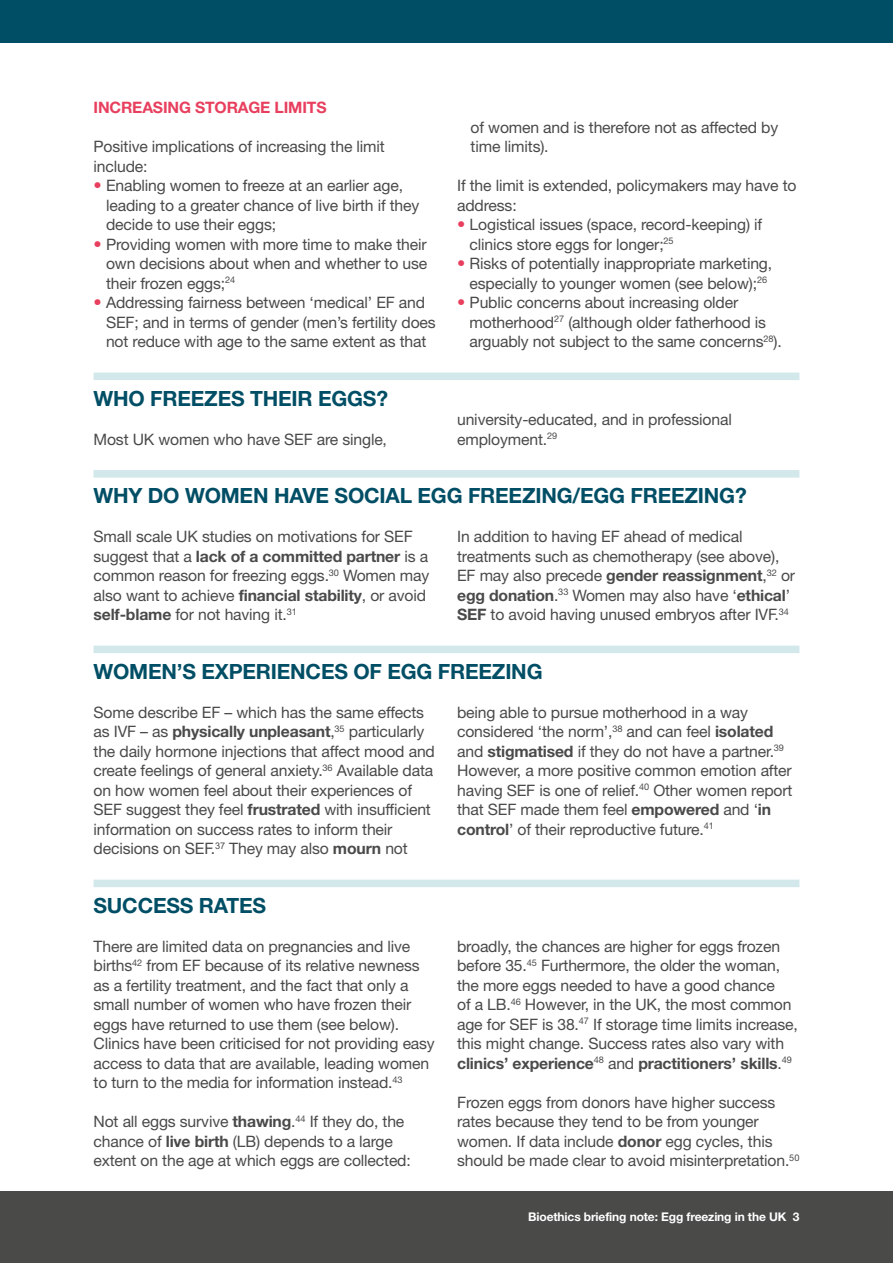
<style>
.page{position:relative;width:893px;height:1263px;background:#fff}
.page>*{position:absolute;margin:0;border:0;box-sizing:border-box;transform-origin:0 0}
.t1{font:700 21px "Helvetica Neue LT Pro";letter-spacing:-.01em;color:#004e65}
.t2{font:15.75px/19.5px "Helvetica Neue LT Pro";letter-spacing:-.01em;color:#4a4a49}
.t3{font:700 15.75px "Helvetica Neue LT Pro";letter-spacing:-.01em;color:#e83f5e}
.t4{font:700 12px "Helvetica Neue LT Pro";letter-spacing:-.01em;color:#fff}
.s1{font-size:16.5px;color:#e83f5e}
.s2{font-weight:700}
</style>
<div class="page">
<div style="left:94px;top:373px;width:705px;height:7px;background:#d2e8eb"></div>
<div style="left:94px;top:470px;width:705px;height:8px;background:#d2e8eb"></div>
<div style="left:94px;top:646px;width:705px;height:7px;background:#d2e8eb"></div>
<div style="left:94px;top:880px;width:705px;height:7px;background:#d2e8eb"></div>
<div style="left:0;top:1191px;width:893px;height:72px;background:#4a4a49"></div>
<div style="left:0;top:0;width:893px;height:43px;background:#004e65"></div>
<p class="t3" style="left:94px;top:97px;width:235px">INCREASING STORAGE LIMITS</p>
<p class="t2" style="left:94px;top:136px;width:293px">Positive implications of increasing the limit include:</p>
<p class="t2" style="left:106px;top:175px;width:315px;text-indent:-13px"><span class="s1">•</span> Enabling women to freeze at an earlier age, leading to a greater chance of live birth if they decide to use their eggs;</p>
<p class="t2" style="left:106px;top:234px;width:323px;text-align:justify;text-indent:-13px"><span class="s1">•</span> Providing women with more time to make their own decisions about when and whether to use their frozen eggs;<sup>24</sup></p>
<p class="t2" style="left:106px;top:292px;width:331px;text-indent:-13px"><span class="s1">•</span> Addressing fairness between ‘medical’ EF and<br>SEF; and in terms of gender (men’s fertility does not reduce with age to the same extent as that</p>
<p class="t2" style="left:471px;top:117px;width:309px">of women and is therefore not as affected by time limits).</p>
<p class="t2" style="left:457px;top:175px;width:341px">If the limit is extended, policymakers may have to address:</p>
<p class="t2" style="left:470px;top:214px;width:294px;text-indent:-13px"><span class="s1">•</span> Logistical issues (space, record-keeping) if clinics store eggs for longer;<sup>25</sup></p>
<p class="t2" style="left:457px;top:253px;width:317px;text-align:center"><span class="s1">•</span> Risks of potentially inappropriate marketing, especially to younger women (see below);<sup>26</sup></p>
<p class="t2" style="left:470px;top:292px;width:314px;text-indent:-12px"><span class="s1">•</span> Public concerns about increasing older motherhood<sup>27</sup> (although older fatherhood is arguably not subject to the same concerns<sup>28</sup>).</p>
<h1 class="t1" style="left:94px;top:385px;width:296px">WHO FREEZES THEIR EGGS?</h1>
<p class="t2" style="left:94px;top:429px;width:295px">Most UK women who have SEF are single,</p>
<p class="t2" style="left:457px;top:409px;width:276px">university-educated, and in professional employment.<sup>29</sup></p>
<h1 class="t1" style="left:94px;top:482px;width:655px">WHY DO WOMEN HAVE SOCIAL EGG FREEZING/EGG FREEZING?</h1>
<p class="t2" style="left:94px;top:526px;width:337px">Small scale UK studies on motivations for SEF suggest that a <span class="s2">lack of a committed partner</span> is a common reason for freezing eggs.<sup>30</sup> Women may also want to achieve <span class="s2">financial stability</span>, or avoid <span class="s2">self-blame</span> for not having it.<sup>31</sup></p>
<p class="t2" style="left:457px;top:526px;width:339px">In addition to having EF ahead of medical treatments such as chemotherapy (see above), EF may also precede <span class="s2">gender reassignment</span>,<sup>32</sup> or <span class="s2">egg donation</span>.<sup>33</sup> Women may also have ‘<span class="s2">ethical</span>’ <span class="s2">SEF</span> to avoid having unused embryos after IVF.<sup>34</sup></p>
<h1 class="t1" style="left:94px;top:658px;width:451px">WOMEN’S EXPERIENCES OF EGG FREEZING</h1>
<p class="t2" style="left:94px;top:702px;width:343px">Some describe EF – which has the same effects as IVF – as <span class="s2">physically unpleasant</span>,<sup>35</sup> particularly the daily hormone injections that affect mood and create feelings of general anxiety.<sup>36</sup> Available data on how women feel about their experiences of SEF suggest they feel <span class="s2">frustrated</span> with insufficient information on success rates to inform their decisions on SEF.<sup>37</sup> They may also <span class="s2">mourn</span> not</p>
<p class="t2" style="left:457px;top:702px;width:337px">being able to pursue motherhood in a way considered ‘the norm’,<sup>38</sup> and can feel <span class="s2">isolated </span>and <span class="s2">stigmatised</span> if they do not have a partner.<sup>39<br></sup>However, a more positive common emotion after having SEF is one of relief.<sup>40</sup> Other women report that SEF made them feel <span class="s2">empowered</span> and ‘<span class="s2">in control</span>’ of their reproductive future.<sup>41</sup></p>
<h1 class="t1" style="left:94px;top:892px;width:174px">SUCCESS RATES</h1>
<p class="t2" style="left:94px;top:936px;width:343px">There are limited data on pregnancies and live births<sup>42</sup> from EF because of its relative newness as a fertility treatment, and the fact that only a small number of women who have frozen their eggs have returned to use them (see below).<br>Clinics have been criticised for not providing easy access to data that are available, leading women to turn to the media for information instead.<sup>43</sup></p>
<p class="t2" style="left:94px;top:1111px;width:319px">Not all eggs survive <span class="s2">thawing</span>.<sup>44</sup> If they do, the chance of <span class="s2">live birth</span> (LB) depends to a large extent on the age at which eggs are collected:</p>
<p class="t2" style="left:457px;top:936px;width:342px">broadly, the chances are higher for eggs frozen before 35.<sup>45</sup> Furthermore, the older the woman, the more eggs needed to have a good chance<br>of a LB.<sup>46</sup> However, in the UK, the most common age for SEF is 38.<sup>47</sup> If storage time limits increase, this might change. Success rates also vary with <span class="s2">clinics’ experience</span><sup>48</sup> and <span class="s2">practitioners’ skills</span>.<sup>49</sup></p>
<p class="t2" style="left:457px;top:1092px;width:344px">Frozen eggs from donors have higher success rates because they tend to be from younger women. If data include <span class="s2">donor</span> egg cycles, this should be made clear to avoid misinterpretation.<sup>50</sup></p>
<p class="t4" style="left:528px;top:1209px;width:273px">Bioethics briefing note: Egg freezing in the UK 3</p>
</div>
